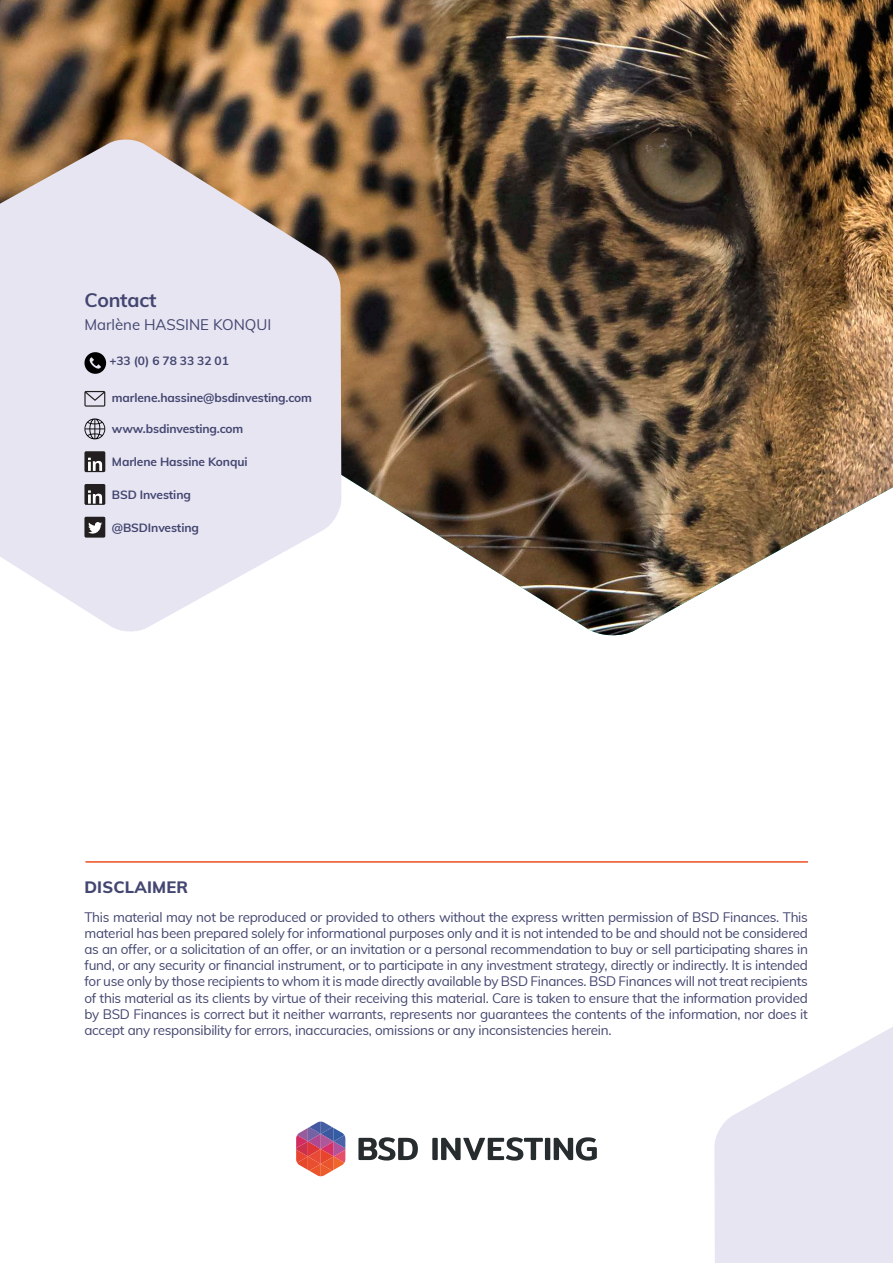
<style>
.page{position:relative;width:893px;height:1263px;background:#fff}
.page>*{position:absolute;margin:0;border:0;box-sizing:border-box;transform-origin:0 0}
.t1{font:700 19.5px "Muli";letter-spacing:-.01em;color:#434670}
.t2{font:800 16.5px "Muli";letter-spacing:.01em;color:#434670}
.t3{font:15px "Muli";color:#434670}
.t4{font:13.5px/16.2px "Muli";letter-spacing:-.02em;color:#434670;text-align:justify}
.t5{font:700 12px "Muli";letter-spacing:-.01em;color:#434670}
</style>
<div class="page">
<img style="left:0;top:0;width:893px;height:636px">
<svg style="left:0;top:138px;width:341px;height:495px;background:#e0dae0"></svg>
<hr style="left:85px;top:861px;width:723px;height:2px;background:#ec4e22">
<svg style="left:714px;top:1027px;width:179px;height:236px"></svg>
<svg style="left:358px;top:1137px;width:60px;height:23px"></svg>
<svg style="left:432px;top:1137px;width:165px;height:23px"></svg>
<svg style="left:296px;top:1121px;width:49px;height:55px"></svg>
<svg style="left:84px;top:352px;width:22px;height:22px"></svg>
<svg style="left:84px;top:391px;width:21px;height:16px"></svg>
<svg style="left:84px;top:418px;width:21px;height:21px"></svg>
<svg style="left:84px;top:451px;width:21px;height:21px"></svg>
<svg style="left:84px;top:484px;width:21px;height:21px"></svg>
<svg style="left:84px;top:517px;width:21px;height:21px"></svg>
<h1 class="t1" style="left:84px;top:286px;width:74px">Contact</h1>
<p class="t3" style="left:84px;top:313px;width:188px">Marlène HASSINE KONQUI</p>
<p class="t5" style="left:109px;top:352px;width:121px">+33 (0) 6 78 33 32 01</p>
<p class="t5" style="left:112px;top:389px;width:202px">marlene.hassine@bsdinvesting.com</p>
<p class="t5" style="left:112px;top:420px;width:133px">www.bsdinvesting.com</p>
<p class="t5" style="left:112px;top:453px;width:137px">Marlene Hassine Konqui</p>
<p class="t5" style="left:112px;top:486px;width:80px">BSD Investing</p>
<p class="t5" style="left:112px;top:519px;width:88px">@BSDInvesting</p>
<p class="t2" style="left:84px;top:874px;width:105px">DISCLAIMER</p>
<p class="t4" style="left:84px;top:908px;width:725px">This material may not be reproduced or provided to others without the express written permission of BSD Finances. This material has been prepared solely for informational purposes only and it is not intended to be and should not be considered as an offer, or a solicitation of an offer, or an invitation or a personal recommendation to buy or sell participating shares in fund, or any security or financial instrument, or to participate in any investment strategy, directly or indirectly. It is intended for use only by those recipients to whom it is made directly available by BSD Finances. BSD Finances will not treat recipients of this material as its clients by virtue of their receiving this material. Care is taken to ensure that the information provided by BSD Finances is correct but it neither warrants, represents nor guarantees the contents of the information, nor does it accept any responsibility for errors, inaccuracies, omissions or any inconsistencies herein.</p>
</div>
